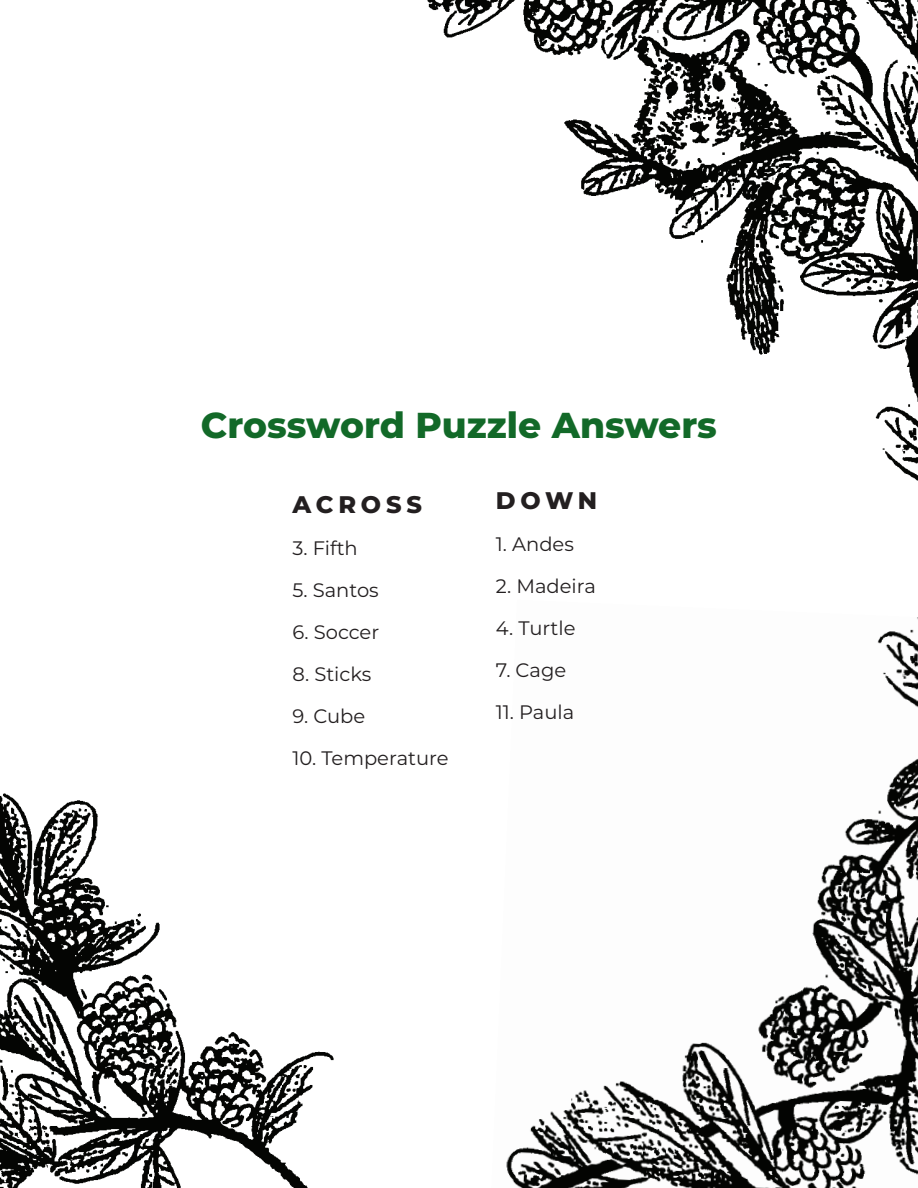
<style>
.page{position:relative;width:918px;height:1188px;background:#fff}
.page>*{position:absolute;margin:0;border:0;box-sizing:border-box;transform-origin:0 0}
.t1{font:800 36px "Montserrat";color:#126928}
.t2{font:800 24px "Montserrat";letter-spacing:.2em;color:#231f20}
.t3{font:19.5px "Montserrat";color:#231f20}
</style>
<div class="page">
<img style="left:427px;top:0;width:491px;height:481px">
<img style="left:506px;top:617px;width:412px;height:571px">
<img style="left:0;top:793px;width:334px;height:395px">
<h1 class="t1" style="left:201px;top:399px;width:518px">Crossword Puzzle Answers</h1>
<p class="t2" style="left:292px;top:487px;width:131px">ACROSS</p>
<p class="t3" style="left:292px;top:535px;width:67px">3. Fifth</p>
<p class="t3" style="left:292px;top:577px;width:88px">5. Santos</p>
<p class="t3" style="left:292px;top:619px;width:88px">6. Soccer</p>
<p class="t3" style="left:292px;top:661px;width:80px">8. Sticks</p>
<p class="t3" style="left:292px;top:703px;width:74px">9. Cube</p>
<p class="t3" style="left:292px;top:745px;width:158px">10. Temperature</p>
<p class="t2" style="left:496px;top:483px;width:103px">DOWN</p>
<p class="t3" style="left:496px;top:531px;width:80px">1. Andes</p>
<p class="t3" style="left:496px;top:573px;width:102px">2. Madeira</p>
<p class="t3" style="left:496px;top:615px;width:81px">4. Turtle</p>
<p class="t3" style="left:496px;top:657px;width:72px">7. Cage</p>
<p class="t3" style="left:496px;top:699px;width:80px">11. Paula</p>
</div>
